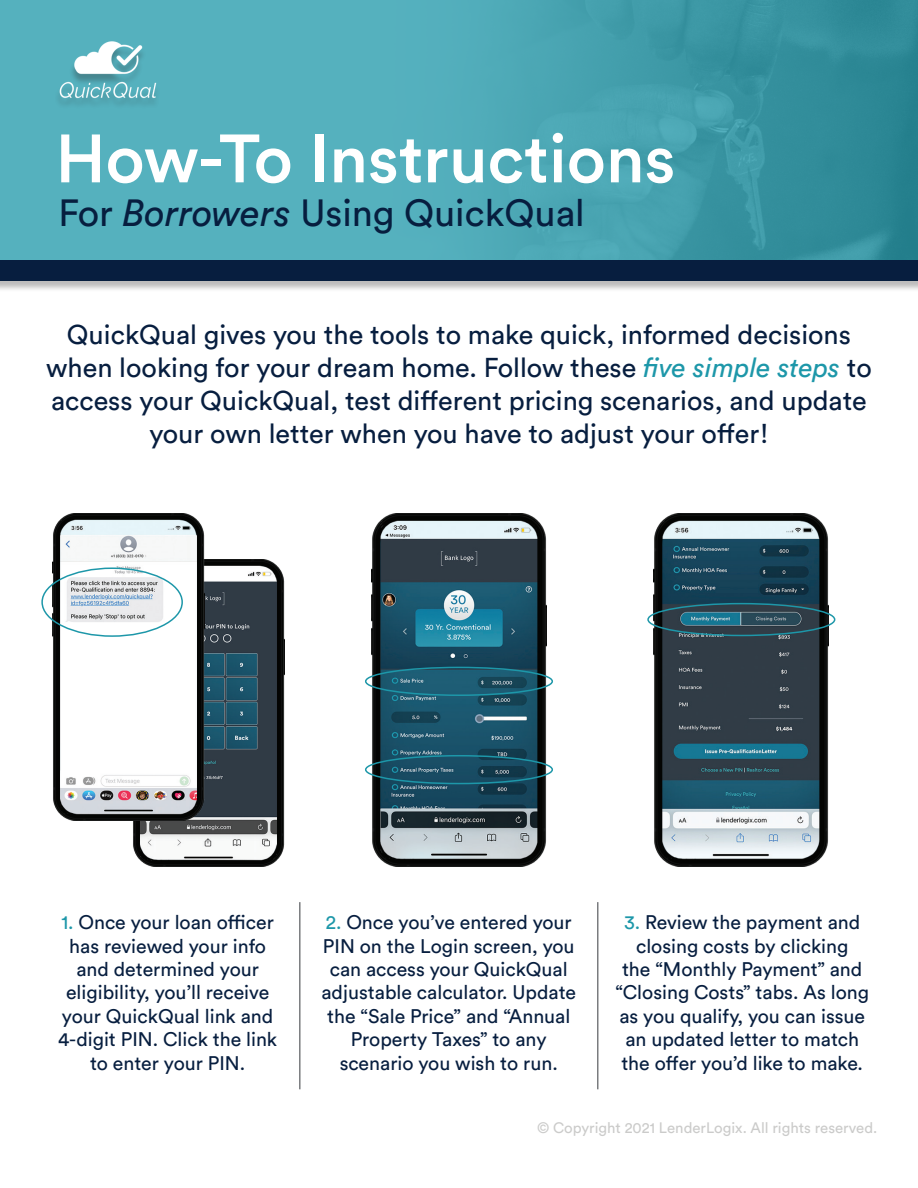
<style>
.page{position:relative;width:918px;height:1188px;background:#fff}
.page>*{position:absolute;margin:0;border:0;box-sizing:border-box;transform-origin:0 0}
.t1{font:500 67.5px "Circular Std";color:#fff}
.t2{font:37.5px "Circular Std";color:#071e3f}
.t3{font:27px/33px "Circular Std";color:#071e3f;text-align:center}
.t4{font:19.5px/23.4px "Circular Std";color:#071e3f;text-align:center}
.t5{font:15px "Circular Std";color:#cbcbca}
.s1{font-style:italic}
.s2{font-style:italic;color:#1d97a9}
.s3{color:#1d97a9}
</style>
<div class="page">
<div style="left:0;top:0;width:918px;height:271px;background:linear-gradient(to right,#60bcc9,#338e9c)"></div>
<div style="left:55px;top:43px;width:105px;height:66px;background:#54afbc"></div>
<img style="left:51px;top:35px;width:112px;height:72px">
<div style="left:0;top:261px;width:918px;height:32px;background:#231f20;opacity:.3"></div>
<div style="left:0;top:260px;width:918px;height:21px;background:#071e3f"></div>
<img style="left:133px;top:560px;width:152px;height:307px">
<img style="left:52px;top:514px;width:152px;height:307px">
<div style="left:41px;top:567px;width:142px;height:70px;border:2px solid #1d97a9;border-radius:50%"></div>
<img style="left:654px;top:513px;width:175px;height:354px">
<hr style="left:299px;top:902px;width:2px;height:187px;background:#7a7c7f">
<hr style="left:597px;top:902px;width:1px;height:187px;background:#7a7c7f">
<div style="left:647px;top:603px;width:188px;height:33px;border:2px solid #1d97a9;border-radius:50%"></div>
<img style="left:372px;top:513px;width:174px;height:354px">
<div style="left:365px;top:667px;width:188px;height:29px;border:2px solid #1d97a9;border-radius:50%"></div>
<div style="left:365px;top:755px;width:188px;height:29px;border:2px solid #1d97a9;border-radius:50%"></div>
<h1 class="t1" style="left:56px;top:116px;width:621px">How-To Instructions</h1>
<h2 class="t2" style="left:58px;top:191px;width:528px">For <span class="s1">Borrowers</span> Using QuickQual</h2>
<p class="t3" style="left:46px;top:318px;width:827px">QuickQual gives you the tools to make quick, informed decisions when looking for your dream home. Follow these <span class="s2">five simple steps</span> to access your QuickQual, test different pricing scenarios, and update your own letter when you have to adjust your offer!</p>
<p class="t4" style="left:58px;top:911px;width:221px"><span class="s3">1.</span> Once your loan officer has reviewed your info and determined your eligibility, you’ll receive your QuickQual link and<br>4-digit PIN. Click the link to enter your PIN.</p>
<p class="t4" style="left:321px;top:911px;width:256px"><span class="s3">2.</span> Once you’ve entered your<br>PIN on the Login screen, you can access your QuickQual adjustable calculator. Update the “Sale Price” and “Annual<br>Property Taxes” to any scenario you wish to run.</p>
<p class="t4" style="left:615px;top:911px;width:255px"><span class="s3">3.</span> Review the payment and closing costs by clicking<br>the “Monthly Payment” and “Closing Costs” tabs. As long as you qualify, you can issue an updated letter to match the offer you’d like to make.</p>
<p class="t5" style="left:537px;top:1118px;width:342px">© Copyright 2021 LenderLogix. All rights reserved.</p>
</div>
